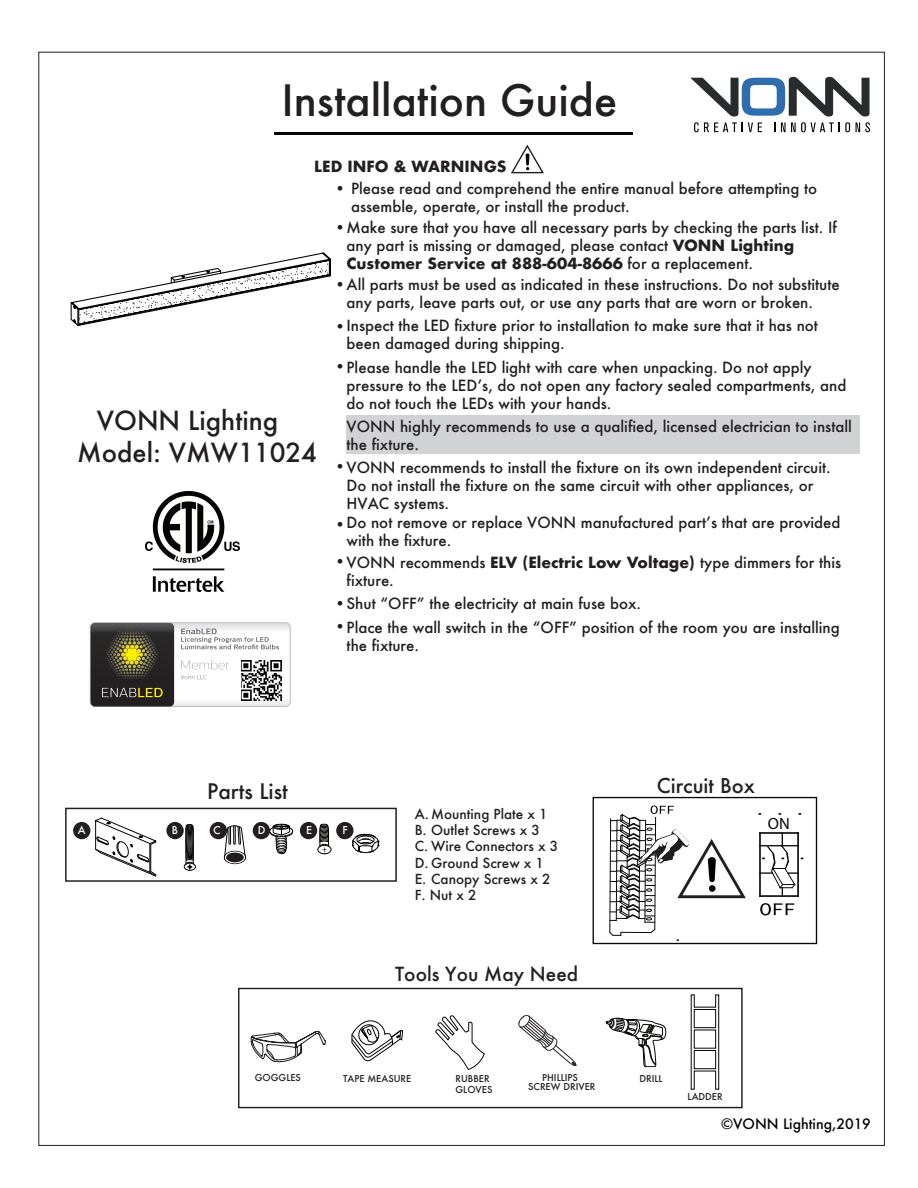
<style>
.page{position:relative;width:918px;height:1188px;background:#fff}
.page>*{position:absolute;margin:0;border:0;box-sizing:border-box;transform-origin:0 0}
.t1{font:500 42px "Futura";color:#231f20}
.t2{font:500 25.65px/32.2px "Futura";color:#231f20}
.t3{font:500 20.85px "Futura";color:#231f20}
.t4{font:500 19.95px "Futura";color:#231f20}
.t5{font:500 18.9px "Futura";color:#231f20}
.t6{font:16.35px "Myriad Pro";color:#050504}
.t7{font:500 15px/18px "Futura";color:#231f20}
.t8{font:700 15px "Futura";color:#231f20}
.t9{font:500 13.95px "Futura";color:#050504}
.t10{font:500 13.5px/16.2px "Futura";color:#231f20}
.t11{font:500 10.65px "Futura";color:#fff}
.t12{font:500 9.3px/11.1px "Futura";color:#231f20}
.s1{font-weight:700}
</style>
<div class="page">
<svg style="left:690px;top:77px;width:180px;height:55px"></svg>
<svg style="left:760px;top:903px;width:34px;height:12px"></svg>
<hr style="left:759px;top:833px;width:2px;height:63px;background:#070807">
<hr style="left:760px;top:832px;width:38px;height:2px;background:#070807">
<hr style="left:760px;top:895px;width:38px;height:2px;background:#070807">
<svg style="left:760px;top:833px;width:43px;height:63px"></svg>
<hr style="left:797px;top:833px;width:2px;height:63px;background:#070807">
<div style="left:593px;top:797px;width:224px;height:147px;border:1px solid #070807"></div>
<hr style="left:275px;top:132px;width:358px;height:2px;background:#050504">
<div style="left:238px;top:988px;width:505px;height:120px;border:1px solid #231f20"></div>
<svg style="left:519px;top:1015px;width:58px;height:51px"></svg>
<svg style="left:352px;top:1020px;width:51px;height:42px"></svg>
<svg style="left:691px;top:995px;width:28px;height:94px"></svg>
<svg style="left:606px;top:1018px;width:60px;height:50px"></svg>
<svg style="left:251px;top:1031px;width:74px;height:31px"></svg>
<svg style="left:609px;top:805px;width:137px;height:136px"></svg>
<div style="left:709px;top:885px;width:7px;height:7px;background:#040503;border-radius:50%"></div>
<svg style="left:435px;top:1015px;width:50px;height:55px"></svg>
<div style="left:347px;top:415px;width:513px;height:38px;background:#d1d2d4"></div>
<svg style="left:511px;top:144px;width:33px;height:30px"></svg>
<div style="left:270px;top:827px;width:23px;height:10px;background:#181817;border-radius:50%"></div>
<div style="left:270px;top:827px;width:23px;height:10px;border:1px solid #050504;border-radius:50%"></div>
<svg style="left:270px;top:826px;width:23px;height:10px"></svg>
<div style="left:270px;top:826px;width:23px;height:10px;border:1px solid #050504;border-radius:50%"></div>
<div style="left:273px;top:824px;width:17px;height:5px;border:1px solid #050504;border-radius:50%"></div>
<svg style="left:273px;top:825px;width:17px;height:29px"></svg>
<div style="left:224px;top:851px;width:22px;height:13px;border:1px solid #050504;border-radius:50%"></div>
<div style="left:226px;top:852px;width:18px;height:11px;background:#211d1e;border-radius:50%"></div>
<div style="left:225px;top:852px;width:20px;height:11px;border:1px solid #fff;border-radius:50%"></div>
<div style="left:318px;top:845px;width:13px;height:9px;border:1px solid #050504;border-radius:50%"></div>
<svg style="left:318px;top:824px;width:12px;height:30px"></svg>
<div style="left:184px;top:863px;width:12px;height:7px;border:1px solid #050504;border-radius:50%"></div>
<svg style="left:185px;top:824px;width:10px;height:46px"></svg>
<div style="left:73px;top:822px;width:17px;height:17px;background:#231f20;border-radius:50%"></div>
<div style="left:166px;top:822px;width:18px;height:17px;background:#231f20;border-radius:50%"></div>
<div style="left:210px;top:822px;width:17px;height:17px;background:#231f20;border-radius:50%"></div>
<div style="left:253px;top:822px;width:17px;height:17px;background:#231f20;border-radius:50%"></div>
<div style="left:300px;top:822px;width:17px;height:17px;background:#231f20;border-radius:50%"></div>
<div style="left:65px;top:808px;width:332px;height:74px;border:2px solid #231f20"></div>
<img style="left:174px;top:624px;width:115px;height:81px">
<div style="left:90px;top:622px;width:201px;height:85px;border:1px solid #bcbdc0;border-radius:5px"></div>
<img style="left:91px;top:623px;width:83px;height:84px">
<svg style="left:104px;top:630px;width:56px;height:49px;background:#4c4833"></svg>
<img style="left:125px;top:648px;width:14px;height:13px">
<svg style="left:102px;top:688px;width:61px;height:9px"></svg>
<img style="left:241px;top:660px;width:41px;height:41px">
<svg style="left:181px;top:675px;width:25px;height:4px"></svg>
<svg style="left:181px;top:660px;width:48px;height:9px"></svg>
<svg style="left:181px;top:628px;width:98px;height:21px"></svg>
<img style="left:145px;top:492px;width:95px;height:99px">
<svg style="left:70px;top:252px;width:261px;height:74px"></svg>
<svg style="left:95px;top:818px;width:62px;height:59px"></svg>
<svg style="left:352px;top:834px;width:27px;height:19px"></svg>
<div style="left:336px;top:822px;width:18px;height:17px;background:#231f20;border-radius:50%"></div>
<svg style="left:214px;top:823px;width:32px;height:35px"></svg>
<h1 class="t1" style="left:282px;top:72px;width:337px">Installation Guide</h1>
<p class="t8" style="left:314px;top:156px;width:194px">LED INFO &amp; WARNINGS</p>
<p class="t7" style="left:351px;top:179px;width:468px;text-indent:-17px"><span class="s1">•</span> Please read and comprehend the entire manual before attempting to assemble, operate, or install the product.</p>
<h2 class="t2" style="left:77px;top:404px;width:241px;text-indent:20px">VONN Lighting<br>Model: VMW11024</h2>
<p class="t7" style="left:347px;top:218px;width:492px;text-indent:-12px"><span class="s1">•</span>Make sure that you have all necessary parts by checking the parts list. If any part is missing or damaged, please contact <span class="s1">VONN Lighting<br>Customer Service at 888-604-8666</span> for a replacement.</p>
<p class="t7" style="left:347px;top:275px;width:495px;text-indent:-12px"><span class="s1">•</span>All parts must be used as indicated in these instructions. Do not substitute any parts, leave parts out, or use any parts that are worn or broken.</p>
<p class="t7" style="left:347px;top:316px;width:473px;text-indent:-12px"><span class="s1">•</span>Inspect the LED fixture prior to installation to make sure that it has not been damaged during shipping.</p>
<p class="t7" style="left:347px;top:358px;width:501px;text-indent:-12px"><span class="s1">•</span>Please handle the LED light with care when unpacking. Do not apply pressure to the LEDʼs, do not open any factory sealed compartments, and do not touch the LEDs with your hands.</p>
<p class="t7" style="left:347px;top:417px;width:507px">VONN highly recommends to use a qualified, licensed electrician to install the fixture.</p>
<p class="t7" style="left:347px;top:458px;width:486px;text-indent:-12px"><span class="s1">•</span>VONN recommends to install the fixture on its own independent circuit.<br>Do not install the fixture on the same circuit with other appliances, or<br>HVAC systems.</p>
<p class="t7" style="left:347px;top:514px;width:496px;text-indent:-12px"><span class="s1">•</span>Do not remove or replace VONN manufactured partʼs that are provided with the fixture.</p>
<p class="t7" style="left:347px;top:554px;width:496px;text-indent:-12px"><span class="s1">•</span>VONN recommends <span class="s1">ELV (Electric Low Voltage)</span> type dimmers for this fixture.</p>
<p class="t7" style="left:334px;top:594px;width:308px"><span class="s1">•</span>Shut “OFF” the electricity at main fuse box.</p>
<p class="t7" style="left:347px;top:619px;width:495px">Place the wall switch in the “OFF” position of the room you are installing the fixture.</p>
<p class="t8" style="left:334px;top:615px;width:13px">•</p>
<h3 class="t3" style="left:207px;top:777px;width:82px">Parts List</h3>
<h3 class="t4" style="left:657px;top:771px;width:100px">Circuit Box</h3>
<p class="t11" style="left:78px;top:823px;width:9px">A</p>
<p class="t11" style="left:172px;top:823px;width:8px">B</p>
<p class="t11" style="left:258px;top:823px;width:9px">D</p>
<p class="t11" style="left:306px;top:823px;width:7px">E</p>
<p class="t11" style="left:342px;top:823px;width:7px">F</p>
<p class="t10" style="left:415px;top:806px;width:145px">A. Mounting Plate x 1<br>B. Outlet Screws x 3<br>C. Wire Connectors x 3<br>D. Ground Screw x 1<br>E. Canopy Screws x 2<br>F. Nut x 2</p>
<p class="t5" style="left:395px;top:961px;width:184px">Tools You May Need</p>
<p class="t12" style="left:255px;top:1072px;width:48px">GOGGLES</p>
<p class="t12" style="left:343px;top:1073px;width:70px">TAPE MEASURE</p>
<p class="t12" style="left:456px;top:1073px;width:38px">RUBBER<br>GLOVES</p>
<p class="t12" style="left:542px;top:1072px;width:37px">PHILLIPS</p>
<p class="t12" style="left:528px;top:1081px;width:69px">SCREW DRIVER</p>
<p class="t6" style="left:768px;top:814px;width:23px">ON</p>
<p class="t12" style="left:639px;top:1073px;width:25px">DRILL</p>
<p class="t12" style="left:688px;top:1091px;width:37px">LADDER</p>
<p class="t9" style="left:721px;top:1114px;width:151px">©VONN Lighting,2019</p>
</div>
